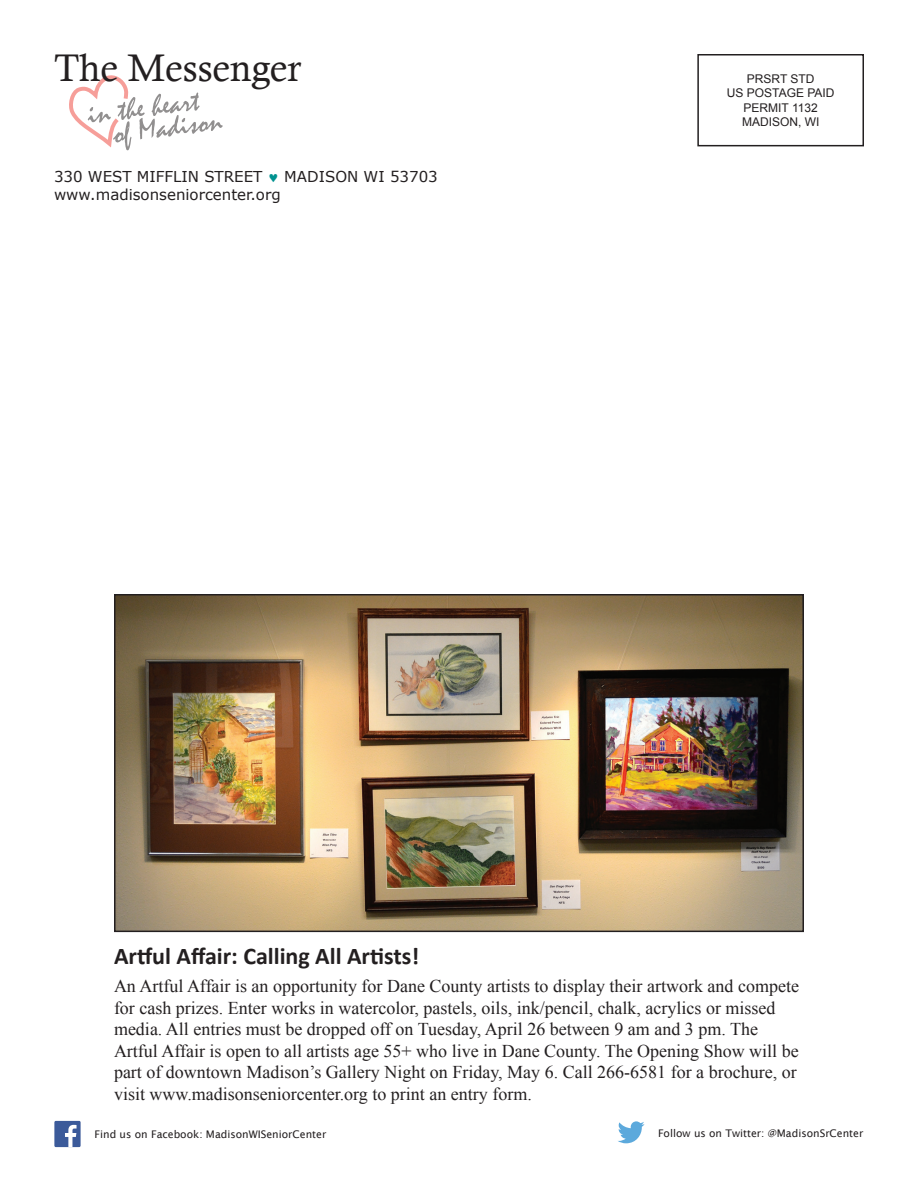
<style>
.page{position:relative;width:918px;height:1188px;background:#fff}
.page>*{position:absolute;margin:0;border:0;box-sizing:border-box;transform-origin:0 0}
.t1{font:38.55px "Calisto";color:#231f20}
.t2{font:700 24px "Calibri";color:#231f20}
.t3{font:18px/21.6px "Times New Roman";color:#231f20}
.t4{font:15px/18px "Verdana";color:#231f20}
.t5{font:12px/14.4px "Arial";color:#231f20;text-align:center}
.t6{font:10.5px "Lucida Sans";color:#231f20}
.s1{color:#009290}
</style>
<div class="page">
<svg style="left:69px;top:75px;width:154px;height:75px"></svg>
<svg style="left:697px;top:54px;width:167px;height:93px"></svg>
<div style="left:54px;top:1121px;width:27px;height:26px;background:#3b5a9a"></div>
<svg style="left:65px;top:1125px;width:12px;height:22px"></svg>
<svg style="left:618px;top:1121px;width:27px;height:22px"></svg>
<img style="left:117px;top:597px;width:684px;height:332px">
<div style="left:114px;top:594px;width:690px;height:338px;border:2px solid #231f20"></div>
<h1 class="t1" style="left:54px;top:46px;width:249px">The Messenger</h1>
<p class="t4" style="left:54px;top:167px;width:385px;text-indent:199px">T <span class="s1">♥</span> MADISON WI 53703 www.madisonseniorcenter.org</p>
<p class="t4" style="left:54px;top:167px;width:180px">330 WEST MI FFLI N STREE</p>
<p class="t5" style="left:727px;top:72px;width:109px">PRSRT STD<br>US POSTAGE PAID<br>PERMIT 1132<br>MADISON, WI</p>
<h2 class="t2" style="left:114px;top:940px;width:307px">Artful Affair: Calling All Artists!</h2>
<p class="t3" style="left:114px;top:975px;width:687px">An Artful Affair is an opportunity for Dane County artists to display their artwork and compete for cash prizes. Enter works in watercolor, pastels, oils, ink/pencil, chalk, acrylics or missed media. All entries must be dropped off on Tuesday, April 26 between 9 am and 3 pm. The Artful Affair is open to all artists age 55+ who live in Dane County. The Opening Show will be part of downtown Madison’s Gallery Night on Friday, May 6. Call 266-6581 for a brochure, or visit www.madisonseniorcenter.org to print an entry form.</p>
<p class="t6" style="left:94px;top:1128px;width:233px">Find us on Facebook: MadisonWISeniorCenter</p>
<p class="t6" style="left:658px;top:1127px;width:207px">Follow us on Twitter: @MadisonSrCenter</p>
</div>
